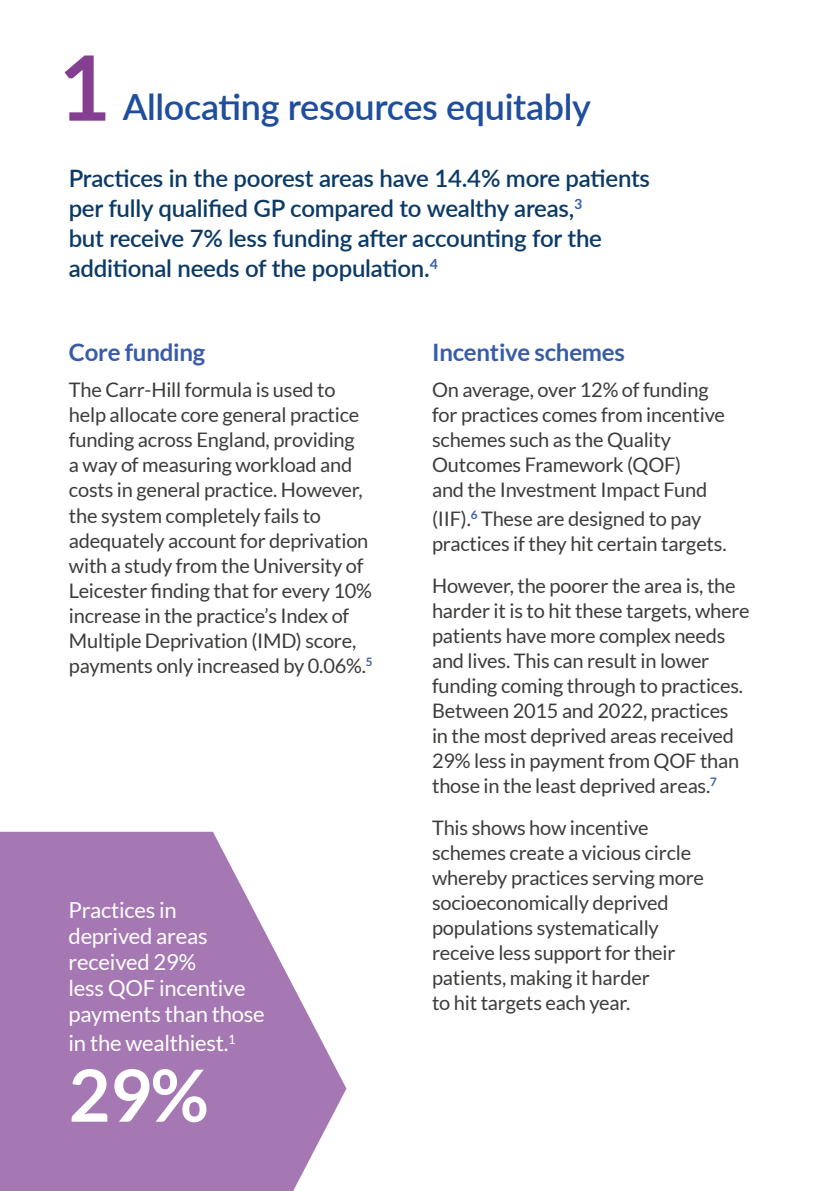
<style>
.page{position:relative;width:840px;height:1191px;background:#fff}
.page>*{position:absolute;margin:0;border:0;box-sizing:border-box;transform-origin:0 0}
.t1{font:700 90px "Lato";color:#843f91}
.t2{font:700 72px "Lato";color:#fff}
.t3{font:600 36px "Lato";letter-spacing:-.01em;color:#1e4e9d}
.t4{font:600 24px/30px "Lato";letter-spacing:-.01em;color:#0c3a66}
.t5{font:700 24px "Lato";letter-spacing:-.01em;color:#385ca7}
.t6{font:22px/26px "Lato";letter-spacing:-.01em;color:#fff}
.t7{font:20px/25px "Lato";letter-spacing:-.01em;color:#3c3c3b}
</style>
<div class="page">
<svg style="left:0;top:831px;width:346px;height:360px;fill:#a578b3"></svg>
<h1 class="t1" style="left:57px;top:36px;width:54px">1</h1>
<h1 class="t3" style="left:123px;top:80px;width:469px">Allocating resources equitably</h1>
<p class="t4" style="left:69px;top:162px;width:582px">Practices in the poorest areas have 14.4% more patients per fully qualified GP compared to wealthy areas,<sup>3<br></sup>but receive 7% less funding after accounting for the additional needs of the population.<sup>4</sup></p>
<h2 class="t5" style="left:69px;top:338px;width:138px">Core funding</h2>
<p class="t7" style="left:69px;top:377px;width:305px">The Carr-Hill formula is used to help allocate core general practice funding across England, providing<br>a way of measuring workload and costs in general practice. However, the system completely fails to adequately account for deprivation with a study from the University of Leicester finding that for every 10% increase in the practice’s Index of Multiple Deprivation (IMD) score, payments only increased by 0.06%.<sup>5</sup></p>
<p class="t6" style="left:69px;top:897px;width:197px">Practices in deprived areas received 29%<br>less QOF incentive payments than those</p>
<p class="t6" style="left:69px;top:1029px;width:168px">in the wealthiest.<sup>1</sup></p>
<p class="t2" style="left:69px;top:1054px;width:141px">29%</p>
<h2 class="t5" style="left:432px;top:338px;width:194px">Incentive schemes</h2>
<p class="t7" style="left:432px;top:377px;width:294px">On average, over 12% of funding for practices comes from incentive schemes such as the Quality<br>Outcomes Framework (QOF)<br>and the Investment Impact Fund</p>
<p class="t7" style="left:432px;top:505px;width:296px">(IIF).<sup>6</sup> These are designed to pay practices if they hit certain targets.</p>
<p class="t7" style="left:432px;top:572px;width:319px">However, the poorer the area is, the harder it is to hit these targets, where patients have more complex needs and lives. This can result in lower funding coming through to practices.<br>Between 2015 and 2022, practices<br>in the most deprived areas received 29% less in payment from QOF than those in the least deprived areas.<sup>7</sup></p>
<p class="t7" style="left:432px;top:814px;width:273px">This shows how incentive schemes create a vicious circle whereby practices serving more socioeconomically deprived populations systematically receive less support for their patients, making it harder<br>to hit targets each year.</p>
</div>
